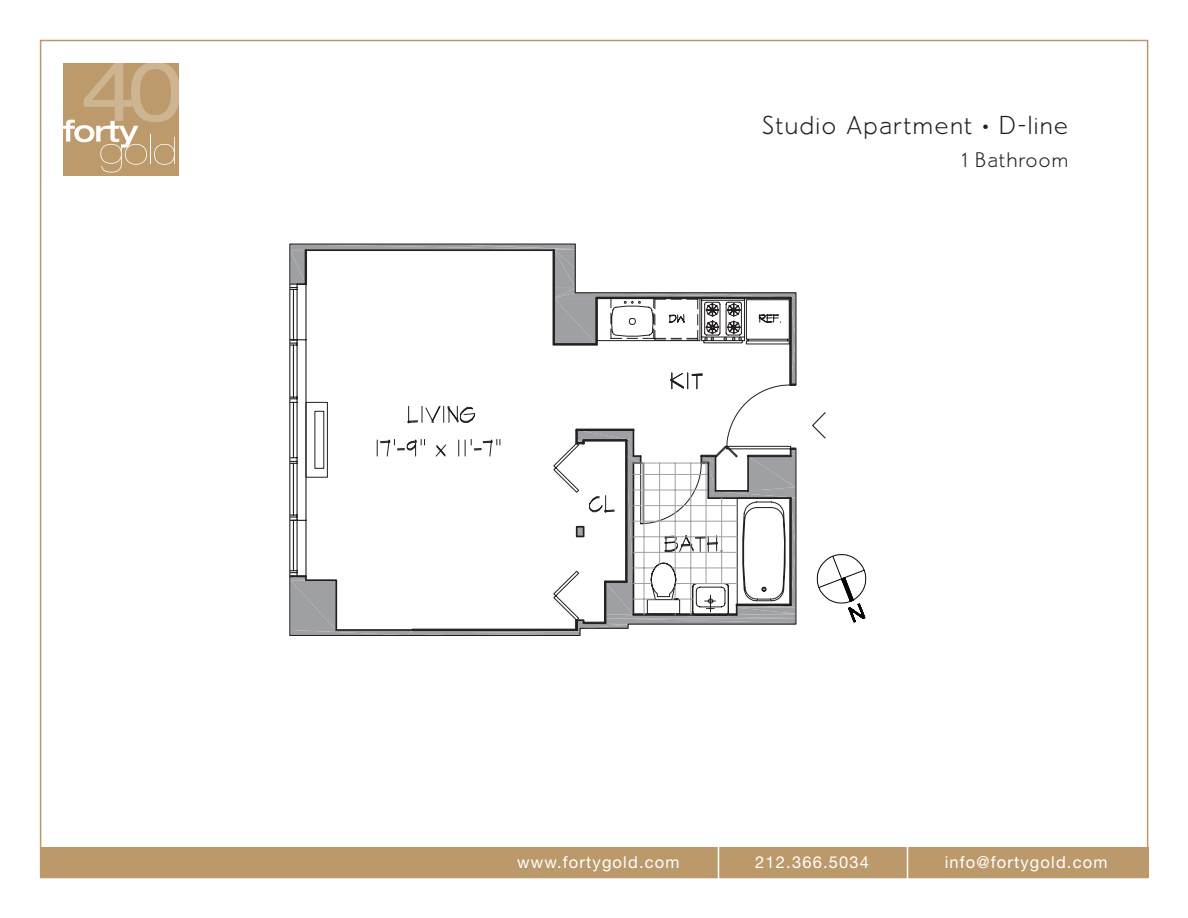
<style>
.page{position:relative;width:1188px;height:918px;background:#fff}
.page>*{position:absolute;margin:0;border:0;box-sizing:border-box;transform-origin:0 0}
.t1{font:24px "Briar";letter-spacing:.08em;color:#231f20}
.t2{font:19.5px "Briar";letter-spacing:.08em;color:#231f20}
.t3{font:16.5px "Helvetica Neue";letter-spacing:.07em;color:#fff}
</style>
<div class="page">
<div style="left:40px;top:848px;width:1108px;height:30px;background:#bb996a"></div>
<div style="left:64px;top:63px;width:115px;height:113px;background:#bd9a6b"></div>
<svg style="left:63px;top:63px;width:116px;height:110px"></svg>
<svg style="left:289px;top:244px;width:537px;height:392px"></svg>
<svg style="left:817px;top:554px;width:49px;height:69px"></svg>
<hr style="left:718px;top:828px;width:1px;height:65px;background:#fff">
<hr style="left:907px;top:825px;width:1px;height:65px;background:#fff">
<h1 class="t1" style="left:763px;top:112px;width:307px">Studio Apartment • D-line</h1>
<p class="t2" style="left:962px;top:149px;width:107px">1 Bathroom</p>
<p class="t3" style="left:517px;top:852px;width:164px">www.fortygold.com</p>
<p class="t3" style="left:755px;top:852px;width:115px">212.366.5034</p>
<p class="t3" style="left:945px;top:852px;width:164px">info@fortygold.com</p>
</div>
